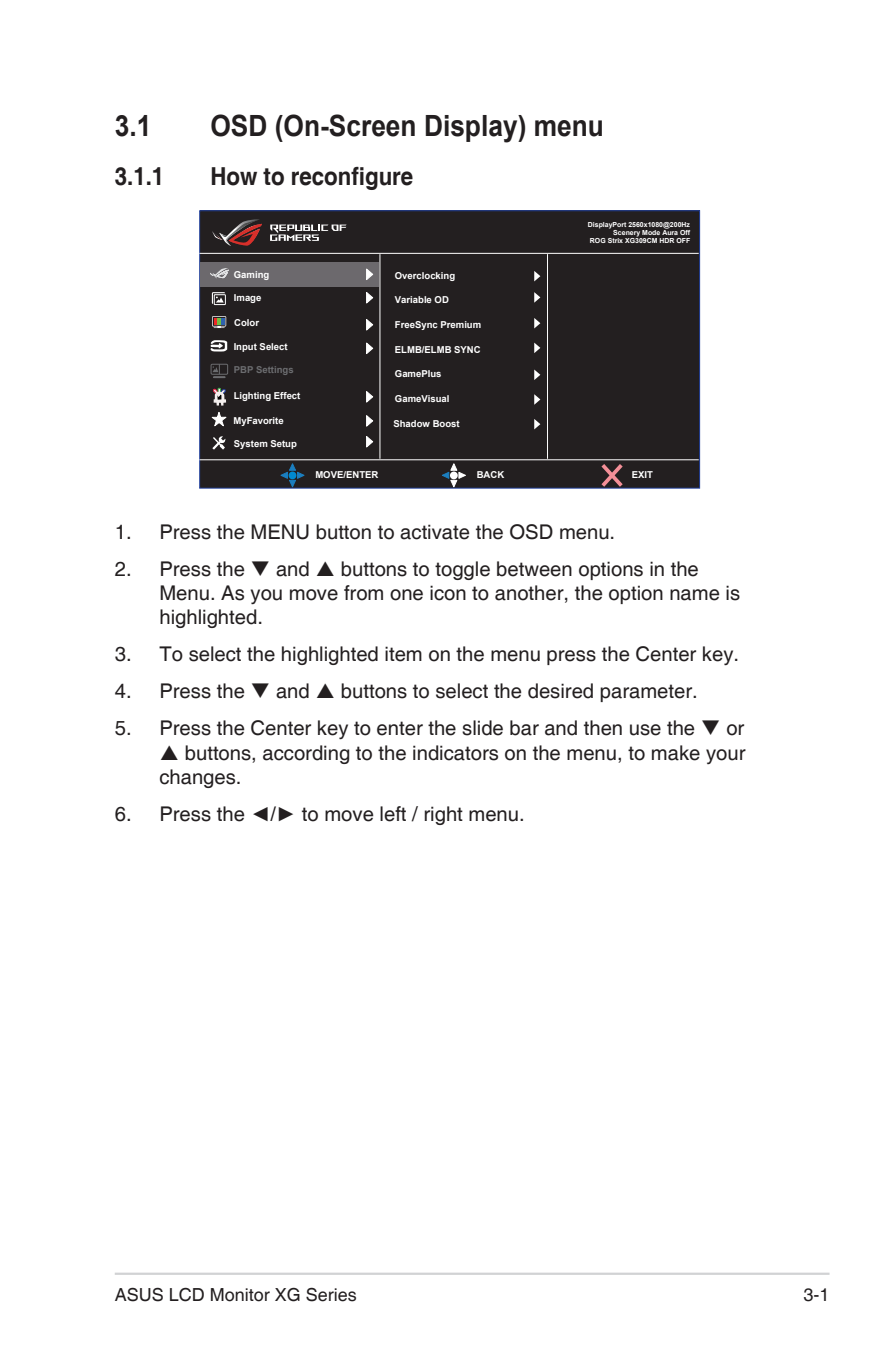
<style>
.page{position:relative;width:893px;height:1346px;background:#fff}
.page>*{position:absolute;margin:0;border:0;box-sizing:border-box;transform-origin:0 0}
.Heading_1{font:700 29.25px "Arial";color:#231f20;scale:.9 1}
.Heading_2{font:700 24.75px "Helvetica";color:#231f20;scale:.9 1}
.t1{font:20.25px/24.3px "Helvetica";color:#231f20}
.t2{font:18px "Helvetica";color:#231f20}
.t3{font:700 9.45px "Arial";color:#fff}
.t4{font:700 9.45px "Arial";color:#6c6d70}
.t5{font:700 6.98px/8.3px "Arial";color:#fff;text-align:right}
.s1{font-family:"Arial"}
</style>
<div class="page">
<hr style="left:115px;top:1272px;width:714px;height:3px;background:#d1d2d4">
<div style="left:200px;top:211px;width:500px;height:277px;background:#231f20"></div>
<div style="left:199px;top:210px;width:501px;height:279px;border:1px solid #224099"></div>
<hr style="left:199px;top:253px;width:500px;height:1px;background:#fff">
<hr style="left:199px;top:459px;width:500px;height:1px;background:#fff">
<hr style="left:380px;top:254px;width:1px;height:205px;background:#fff">
<hr style="left:547px;top:254px;width:1px;height:205px;background:#fff">
<svg style="left:601px;top:464px;width:22px;height:23px"></svg>
<div style="left:200px;top:263px;width:179px;height:24px;background:#6c696d"></div>
<svg style="left:280px;top:463px;width:25px;height:24px"></svg>
<div style="left:289px;top:471px;width:7px;height:8px;background:#0089cf;border-radius:50%"></div>
<svg style="left:442px;top:463px;width:24px;height:24px"></svg>
<div style="left:450px;top:471px;width:8px;height:8px;background:#fff;border-radius:50%"></div>
<svg style="left:270px;top:225px;width:76px;height:16px"></svg>
<svg style="left:212px;top:219px;width:50px;height:27px"></svg>
<svg style="left:534px;top:369px;width:6px;height:11px"></svg>
<svg style="left:534px;top:394px;width:6px;height:11px"></svg>
<svg style="left:534px;top:419px;width:6px;height:10px"></svg>
<svg style="left:534px;top:318px;width:6px;height:10px"></svg>
<svg style="left:534px;top:292px;width:6px;height:11px"></svg>
<svg style="left:534px;top:271px;width:6px;height:10px"></svg>
<svg style="left:534px;top:343px;width:6px;height:10px"></svg>
<svg style="left:366px;top:269px;width:7px;height:11px"></svg>
<svg style="left:210px;top:268px;width:19px;height:10px"></svg>
<svg style="left:212px;top:436px;width:13px;height:14px"></svg>
<svg style="left:366px;top:436px;width:7px;height:12px"></svg>
<svg style="left:366px;top:415px;width:7px;height:12px"></svg>
<svg style="left:366px;top:391px;width:7px;height:12px"></svg>
<svg style="left:211px;top:387px;width:15px;height:40px"></svg>
<div style="left:211px;top:364px;width:17px;height:11px;border:1px solid #6c6d70"></div>
<svg style="left:212px;top:364px;width:14px;height:14px"></svg>
<svg style="left:210px;top:340px;width:17px;height:12px"></svg>
<svg style="left:366px;top:343px;width:7px;height:11px"></svg>
<svg style="left:212px;top:316px;width:14px;height:12px"></svg>
<svg style="left:366px;top:319px;width:7px;height:12px"></svg>
<div style="left:214px;top:294px;width:12px;height:11px;border:1px solid #fff"></div>
<svg style="left:212px;top:292px;width:13px;height:12px"></svg>
<svg style="left:366px;top:292px;width:7px;height:12px"></svg>
<p class="Heading_1" style="left:115px;top:107px;width:42px">3.1</p>
<p class="Heading_1" style="left:210px;top:107px;width:439px">OSD (On-Screen Display) menu</p>
<p class="Heading_2" style="left:115px;top:161px;width:57px">3.1.1</p>
<p class="Heading_2" style="left:210px;top:161px;width:227px">How to reconfigure</p>
<p class="t3" style="left:234px;top:268px;width:37px">Gaming</p>
<p class="t3" style="left:234px;top:291px;width:29px">Image</p>
<p class="t3" style="left:234px;top:316px;width:26px">Color</p>
<p class="t3" style="left:234px;top:339px;width:56px">Input Select</p>
<p class="t4" style="left:234px;top:363px;width:61px">PBP Settings</p>
<p class="t3" style="left:234px;top:389px;width:68px">Lighting Effect</p>
<p class="t3" style="left:233px;top:414px;width:52px">MyFavorite</p>
<p class="t3" style="left:234px;top:437px;width:65px">System Setup</p>
<p class="t3" style="left:395px;top:269px;width:62px">Overclocking</p>
<p class="t3" style="left:395px;top:293px;width:56px">Variable OD</p>
<p class="t3" style="left:395px;top:318px;width:88px">FreeSync Premium</p>
<p class="t3" style="left:395px;top:343px;width:87px">ELMB/ELMB SYNC</p>
<p class="t3" style="left:395px;top:367px;width:48px">GamePlus</p>
<p class="t3" style="left:395px;top:392px;width:56px">GameVisual</p>
<p class="t3" style="left:393px;top:416px;width:68px">Shadow Boost</p>
<p class="t5" style="left:588px;top:220px;width:104px">DisplayPort 2560x1080@200Hz<br>Scenery Mode Aura Off<br>ROG Strix XG309CM HDR OFF</p>
<p class="t3" style="left:315px;top:468px;width:65px">MOVE/ENTER</p>
<p class="t3" style="left:477px;top:468px;width:29px">BACK</p>
<p class="t3" style="left:632px;top:468px;width:23px">EXIT</p>
<p class="t1" style="left:115px;top:520px;width:502px">1. Press the MENU button to activate the OSD menu.</p>
<p class="t1" style="left:115px;top:557px;width:197px">2. Press the ❑ and</p>
<p class="t1" style="left:159px;top:557px;width:582px;text-indent:181px">buttons to toggle between options in the<br>Menu. As you move from one icon to another, the option name is highlighted.</p>
<p class="t1" style="left:115px;top:643px;width:626px">3. To select the highlighted item on the menu press the Center key.</p>
<p class="t1" style="left:115px;top:680px;width:197px">4. Press the ❑ and</p>
<p class="t1" style="left:341px;top:680px;width:358px">buttons to select the desired parameter.</p>
<p class="t1" style="left:115px;top:717px;width:631px">5. Press the Center key to enter the slide bar and then use the ❑ or</p>
<p class="t1" style="left:185px;top:741px;width:562px">buttons, according to the indicators on the menu, to make your</p>
<p class="t1" style="left:159px;top:765px;width:84px">changes.</p>
<p class="t1" style="left:115px;top:802px;width:412px">6. Press the <span class="s1">◄/►</span> to move left / right menu.</p>
<p class="t2" style="left:115px;top:1284px;width:244px">ASUS LCD Monitor XG Series</p>
<p class="t2" style="left:803px;top:1284px;width:28px">3-1</p>
</div>
